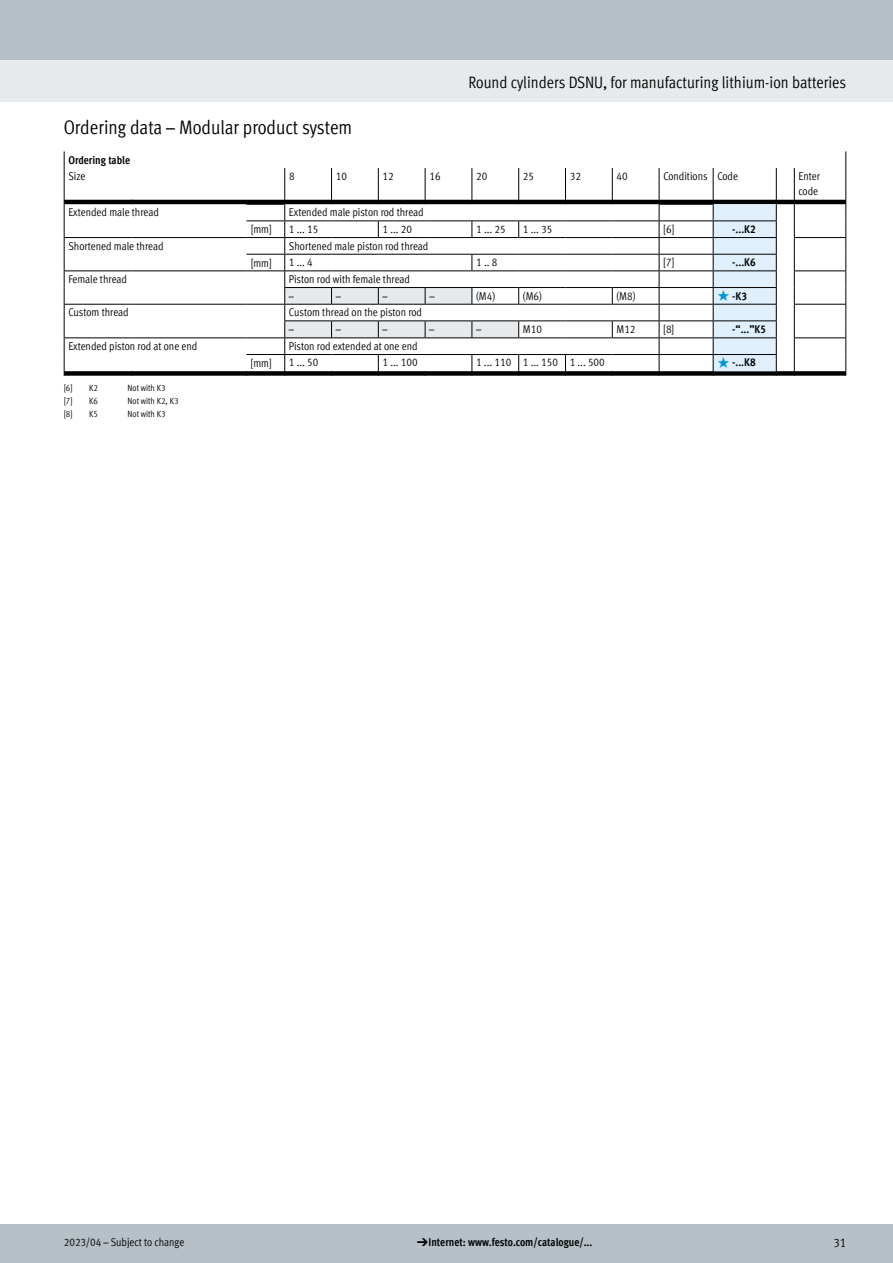
<style>
.page{position:relative;width:893px;height:1263px;background:#fff}
.page>*{position:absolute;margin:0;border:0;box-sizing:border-box;transform-origin:0 0}
.t1{font:condensed 19.5px "Festo";color:#000}
.t2{font:condensed 16.5px "Festo";color:#000}
.t3{font:condensed 12.75px "Festo";color:#000}
.t4{font:condensed 11.25px/16.6px "Festo";color:#000}
.t5{font:700 condensed 11.25px "Festo";color:#000}
.t6{font:condensed 9px "Festo";color:#000}
.s1{font-family:"Meto Pict 182";font-weight:400;font-stretch:normal;color:#0095db}
.s2{font-family:"Meto Pict 182";font-weight:400;font-stretch:normal}
</style>
<div class="page">
<div style="left:0;top:1225px;width:893px;height:38px;background:#b6c0c6"></div>
<div style="left:0;top:60px;width:893px;height:42px;background:#e7eaec"></div>
<div style="left:0;top:0;width:893px;height:60px;background:#b6c0c6"></div>
<svg style="left:65px;top:200px;width:780px;height:176px"></svg>
<svg style="left:845px;top:151px;width:1px;height:17px"></svg>
<hr style="left:284px;top:168px;width:1px;height:32px;background:#000">
<hr style="left:331px;top:168px;width:1px;height:32px;background:#000">
<hr style="left:378px;top:168px;width:1px;height:32px;background:#000">
<hr style="left:425px;top:168px;width:1px;height:32px;background:#000">
<hr style="left:472px;top:168px;width:1px;height:32px;background:#000">
<hr style="left:518px;top:168px;width:1px;height:32px;background:#000">
<hr style="left:565px;top:168px;width:1px;height:32px;background:#000">
<hr style="left:612px;top:168px;width:1px;height:32px;background:#000">
<hr style="left:659px;top:168px;width:1px;height:32px;background:#000">
<hr style="left:713px;top:168px;width:1px;height:32px;background:#000">
<hr style="left:776px;top:168px;width:1px;height:32px;background:#000">
<hr style="left:794px;top:168px;width:1px;height:32px;background:#000">
<hr style="left:845px;top:168px;width:1px;height:32px;background:#000">
<hr style="left:246px;top:204px;width:39px;height:1px;background:#000">
<svg style="left:612px;top:288px;width:1px;height:16px"></svg>
<svg style="left:612px;top:321px;width:1px;height:16px"></svg>
<hr style="left:64px;top:237px;width:68px;height:1px;background:#000">
<hr style="left:132px;top:237px;width:114px;height:1px;background:#000">
<hr style="left:64px;top:270px;width:68px;height:1px;background:#000">
<hr style="left:132px;top:270px;width:114px;height:1px;background:#000">
<hr style="left:246px;top:270px;width:39px;height:1px;background:#000">
<hr style="left:64px;top:304px;width:68px;height:1px;background:#000">
<hr style="left:132px;top:304px;width:114px;height:1px;background:#000">
<hr style="left:246px;top:304px;width:39px;height:1px;background:#000">
<hr style="left:64px;top:337px;width:68px;height:1px;background:#000">
<hr style="left:132px;top:337px;width:114px;height:1px;background:#000">
<svg style="left:64px;top:200px;width:1px;height:176px"></svg>
<hr style="left:246px;top:220px;width:39px;height:1px;background:#000">
<hr style="left:246px;top:237px;width:39px;height:1px;background:#000">
<hr style="left:246px;top:254px;width:39px;height:1px;background:#000">
<hr style="left:246px;top:337px;width:39px;height:1px;background:#000">
<hr style="left:246px;top:354px;width:39px;height:1px;background:#000">
<hr style="left:519px;top:237px;width:46px;height:1px;background:#000">
<hr style="left:565px;top:237px;width:47px;height:1px;background:#000">
<hr style="left:612px;top:237px;width:47px;height:1px;background:#000">
<hr style="left:519px;top:270px;width:46px;height:1px;background:#000">
<hr style="left:565px;top:270px;width:47px;height:1px;background:#000">
<hr style="left:612px;top:270px;width:47px;height:1px;background:#000">
<hr style="left:519px;top:304px;width:46px;height:1px;background:#000">
<hr style="left:565px;top:304px;width:47px;height:1px;background:#000">
<hr style="left:612px;top:304px;width:47px;height:1px;background:#000">
<hr style="left:519px;top:337px;width:46px;height:1px;background:#000">
<hr style="left:565px;top:337px;width:47px;height:1px;background:#000">
<hr style="left:612px;top:337px;width:47px;height:1px;background:#000">
<hr style="left:519px;top:254px;width:46px;height:1px;background:#000">
<hr style="left:565px;top:254px;width:47px;height:1px;background:#000">
<hr style="left:612px;top:254px;width:47px;height:1px;background:#000">
<hr style="left:519px;top:220px;width:46px;height:1px;background:#000">
<hr style="left:565px;top:220px;width:47px;height:1px;background:#000">
<hr style="left:612px;top:220px;width:47px;height:1px;background:#000">
<hr style="left:519px;top:287px;width:46px;height:1px;background:#000">
<hr style="left:565px;top:287px;width:47px;height:1px;background:#000">
<hr style="left:612px;top:287px;width:47px;height:1px;background:#000">
<hr style="left:519px;top:320px;width:46px;height:1px;background:#000">
<hr style="left:565px;top:320px;width:47px;height:1px;background:#000">
<hr style="left:612px;top:320px;width:47px;height:1px;background:#000">
<hr style="left:519px;top:354px;width:46px;height:1px;background:#000">
<hr style="left:565px;top:354px;width:47px;height:1px;background:#000">
<hr style="left:612px;top:354px;width:47px;height:1px;background:#000">
<svg style="left:565px;top:355px;width:1px;height:21px"></svg>
<svg style="left:659px;top:200px;width:1px;height:176px"></svg>
<svg style="left:713px;top:200px;width:64px;height:176px;background:#c3d2dc"></svg>
<hr style="left:794px;top:237px;width:52px;height:1px;background:#000">
<hr style="left:794px;top:270px;width:52px;height:1px;background:#000">
<hr style="left:794px;top:304px;width:52px;height:1px;background:#000">
<hr style="left:794px;top:337px;width:52px;height:1px;background:#000">
<svg style="left:794px;top:200px;width:1px;height:176px"></svg>
<svg style="left:845px;top:200px;width:1px;height:176px"></svg>
<svg style="left:64px;top:151px;width:1px;height:17px"></svg>
<hr style="left:64px;top:168px;width:1px;height:32px;background:#000">
<hr style="left:659px;top:204px;width:54px;height:1px;background:#000">
<hr style="left:659px;top:220px;width:54px;height:1px;background:#000">
<hr style="left:659px;top:237px;width:54px;height:1px;background:#000">
<hr style="left:659px;top:254px;width:54px;height:1px;background:#000">
<hr style="left:659px;top:270px;width:54px;height:1px;background:#000">
<hr style="left:659px;top:287px;width:54px;height:1px;background:#000">
<hr style="left:659px;top:304px;width:54px;height:1px;background:#000">
<hr style="left:659px;top:320px;width:54px;height:1px;background:#000">
<hr style="left:659px;top:337px;width:54px;height:1px;background:#000">
<hr style="left:659px;top:354px;width:54px;height:1px;background:#000">
<svg style="left:284px;top:200px;width:235px;height:176px"></svg>
<h2 class="t2" style="left:469px;top:71px;width:379px">Round cylinders DSNU, for manufacturing lithium-ion batteries</h2>
<h1 class="t1" style="left:64px;top:113px;width:290px">Ordering data – Modular product system</h1>
<p class="t5" style="left:68px;top:151px;width:63px">Ordering table</p>
<p class="t4" style="left:68px;top:168px;width:19px">Size</p>
<p class="t4" style="left:289px;top:168px;width:7px">8</p>
<p class="t4" style="left:336px;top:168px;width:13px">10</p>
<p class="t4" style="left:383px;top:168px;width:13px">12</p>
<p class="t4" style="left:429px;top:168px;width:13px">16</p>
<p class="t4" style="left:476px;top:168px;width:13px">20</p>
<p class="t4" style="left:523px;top:168px;width:13px">25</p>
<p class="t4" style="left:570px;top:168px;width:13px">32</p>
<p class="t4" style="left:616px;top:168px;width:13px">40</p>
<p class="t4" style="left:663px;top:168px;width:76px">Conditions Code</p>
<p class="t4" style="left:798px;top:168px;width:23px;line-height:15px">Enter code</p>
<p class="t4" style="left:68px;top:203px;width:92px">Extended male thread</p>
<p class="t4" style="left:289px;top:203px;width:136px">Extended male piston rod thread</p>
<p class="t4" style="left:251px;top:220px;width:23px">[mm]</p>
<p class="t4" style="left:289px;top:220px;width:31px">1 ... 15</p>
<p class="t4" style="left:383px;top:220px;width:31px">1 ... 20</p>
<p class="t4" style="left:476px;top:220px;width:31px">1 ... 25</p>
<p class="t4" style="left:523px;top:220px;width:31px">1 ... 35</p>
<p class="t4" style="left:663px;top:220px;width:13px">[6]</p>
<p class="t5" style="left:732px;top:220px;width:25px">-...K2</p>
<p class="t4" style="left:68px;top:237px;width:97px">Shortened male thread</p>
<p class="t4" style="left:289px;top:237px;width:141px">Shortened male piston rod thread</p>
<p class="t4" style="left:251px;top:254px;width:23px">[mm]</p>
<p class="t4" style="left:289px;top:253px;width:25px">1 ... 4</p>
<p class="t4" style="left:476px;top:253px;width:23px">1 .. 8</p>
<p class="t4" style="left:663px;top:253px;width:13px">[7]</p>
<p class="t5" style="left:732px;top:254px;width:25px">-...K6</p>
<p class="t4" style="left:68px;top:270px;width:60px">Female thread</p>
<p class="t4" style="left:289px;top:270px;width:123px">Piston rod with female thread –</p>
<p class="t4" style="left:336px;top:287px;width:7px">–</p>
<p class="t4" style="left:383px;top:287px;width:7px">–</p>
<p class="t4" style="left:429px;top:287px;width:7px">–</p>
<p class="t4" style="left:476px;top:287px;width:21px">(M4)</p>
<p class="t4" style="left:523px;top:287px;width:21px">(M6)</p>
<p class="t4" style="left:616px;top:287px;width:21px">(M8)</p>
<p class="t5" style="left:717px;top:287px;width:31px"><span class="s1">q</span>-K3</p>
<p class="t4" style="left:68px;top:303px;width:62px">Custom thread</p>
<p class="t4" style="left:289px;top:303px;width:135px">Custom thread on the piston rod –</p>
<p class="t4" style="left:336px;top:320px;width:7px">–</p>
<p class="t4" style="left:382px;top:320px;width:7px">–</p>
<p class="t4" style="left:429px;top:320px;width:7px">–</p>
<p class="t4" style="left:476px;top:320px;width:7px">–</p>
<p class="t4" style="left:523px;top:320px;width:21px">M10</p>
<p class="t4" style="left:616px;top:320px;width:21px">M12</p>
<p class="t4" style="left:663px;top:320px;width:13px">[8]</p>
<p class="t5" style="left:732px;top:320px;width:35px">-“...”K5</p>
<p class="t4" style="left:68px;top:337px;width:131px">Extended piston rod at one end</p>
<p class="t4" style="left:289px;top:337px;width:130px">Piston rod extended at one end</p>
<p class="t4" style="left:251px;top:354px;width:23px">[mm]</p>
<p class="t4" style="left:289px;top:354px;width:31px">1 ... 50</p>
<p class="t4" style="left:382px;top:354px;width:37px">1 ... 100</p>
<p class="t4" style="left:476px;top:354px;width:130px">1 ... 110 1 ... 150 1 ... 500</p>
<p class="t5" style="left:717px;top:354px;width:40px"><span class="s1">q</span>-...K8</p>
<p class="t6" style="left:64px;top:381px;width:10px">[6]</p>
<p class="t6" style="left:89px;top:381px;width:10px">K2</p>
<p class="t6" style="left:128px;top:381px;width:40px">Not with K3</p>
<p class="t6" style="left:64px;top:394px;width:10px">[7]</p>
<p class="t6" style="left:89px;top:394px;width:10px">K6</p>
<p class="t6" style="left:128px;top:394px;width:52px">Not with K2, K3</p>
<p class="t6" style="left:64px;top:407px;width:10px">[8]</p>
<p class="t6" style="left:89px;top:407px;width:10px">K5</p>
<p class="t6" style="left:128px;top:407px;width:40px">Not with K3</p>
<p class="t4" style="left:64px;top:1233px;width:122px">2023/04 – Subject to change</p>
<p class="t5" style="left:417px;top:1234px;width:177px"><span class="s2">d</span> Internet: www.festo.com/catalogue/...</p>
<p class="t3" style="left:833px;top:1233px;width:14px">31</p>
</div>
